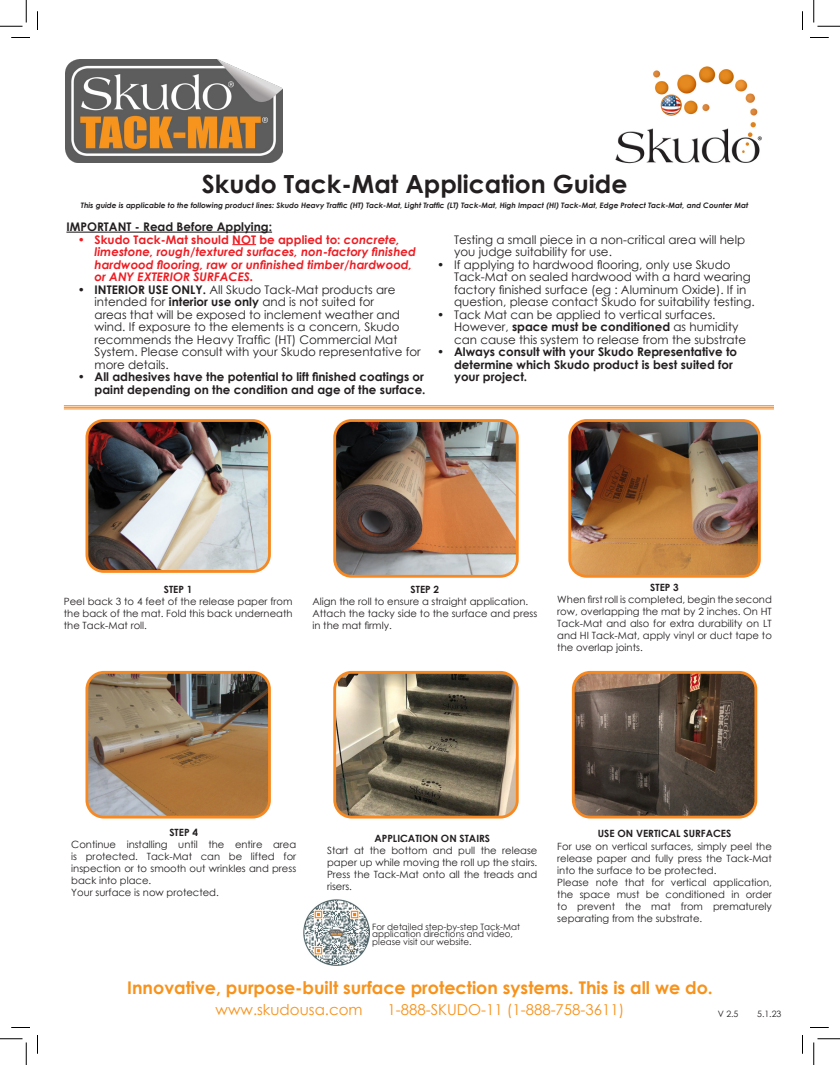
<style>
.page{position:relative;width:840px;height:1065px;background:#fff}
.page>*{position:absolute;margin:0;border:0;box-sizing:border-box;transform-origin:0 0}
.t1{font:700 25px "Century Gothic";color:#231f20}
.t2{font:700 17.5px "Century Gothic";color:#f7931d}
.t3{font:15px "Century Gothic";color:#f7931d}
.t4{font:11.88px/12.5px "Century Gothic";color:#231f20}
.t5{font:700 11.88px/12.5px "Century Gothic";color:#231f20;text-align:right}
.t6{font:italic 700 11.88px/12.5px "Century Gothic";color:#ee1d23}
.t7{font:10px/12px "Century Gothic";color:#231f20;text-align:justify}
.t8{font:700 10px "Century Gothic";color:#231f20}
.t9{font:8.75px/7.5px "Century Gothic";color:#231f20}
.t10{font:italic 700 7.5px "Century Gothic";color:#231f20}
.s1{font-style:normal}
.s2{font-weight:700}
</style>
<div class="page">
<img style="left:615px;top:66px;width:147px;height:98px">
<div style="left:607px;top:58px;width:166px;height:120px;border:1px solid #fff;border-radius:5px"></div>
<img style="left:66px;top:59px;width:216px;height:103px">
<img style="left:89px;top:423px;width:178px;height:146px">
<div style="left:85px;top:419px;width:186px;height:154px;border:3px solid #f68922;border-radius:17px"></div>
<hr style="left:66px;top:232px;width:206px;height:1px;background:#231f20">
<svg style="left:232px;top:244px;width:24px;height:1px"></svg>
<hr style="left:64px;top:405px;width:710px;height:1px;background:#f68922">
<hr style="left:64px;top:407px;width:710px;height:1px;background:#f68922">
<hr style="left:64px;top:409px;width:710px;height:1px;background:#f68922">
<img style="left:337px;top:423px;width:178px;height:151px">
<div style="left:333px;top:419px;width:186px;height:159px;border:3px solid #f68922;border-radius:17px"></div>
<img style="left:572px;top:423px;width:185px;height:151px">
<div style="left:568px;top:419px;width:193px;height:159px;border:3px solid #f68922;border-radius:17px"></div>
<img style="left:89px;top:675px;width:178px;height:140px">
<div style="left:85px;top:671px;width:186px;height:148px;border:3px solid #f68922;border-radius:17px"></div>
<img style="left:337px;top:675px;width:178px;height:140px">
<div style="left:333px;top:671px;width:186px;height:148px;border:3px solid #f68922;border-radius:17px"></div>
<img style="left:304px;top:900px;width:66px;height:66px">
<img style="left:576px;top:674px;width:180px;height:141px">
<div style="left:572px;top:671px;width:185px;height:148px;border:3px solid #f68922;border-radius:17px"></div>
<svg style="left:11px;top:37px;width:19px;height:1px"></svg>
<svg style="left:810px;top:37px;width:19px;height:1px"></svg>
<svg style="left:11px;top:1027px;width:19px;height:1px"></svg>
<svg style="left:810px;top:1027px;width:19px;height:1px"></svg>
<svg style="left:37px;top:11px;width:1px;height:19px"></svg>
<svg style="left:37px;top:1035px;width:1px;height:19px"></svg>
<svg style="left:802px;top:11px;width:1px;height:19px"></svg>
<svg style="left:802px;top:1035px;width:1px;height:19px"></svg>
<svg style="left:0;top:0;width:27px;height:27px"></svg>
<svg style="left:0;top:1039px;width:27px;height:26px"></svg>
<svg style="left:814px;top:0;width:26px;height:27px"></svg>
<svg style="left:814px;top:1039px;width:26px;height:26px"></svg>
<p class="t1" style="left:202px;top:165px;width:427px">Skudo Tack-Mat Application Guide</p>
<p class="t10" style="left:81px;top:200px;width:669px">This guide is applicable to the following product lines: Skudo Heavy Traffic (HT) Tack-Mat, Light Traffic (LT) Tack-Mat, High Impact (HI) Tack-Mat, Edge Protect Tack-Mat, and Counter Mat</p>
<p class="t5" style="left:66px;top:220px;width:207px">IMPORTANT - Read Before Applying:</p>
<p class="t6" style="left:95px;top:232px;width:323px;text-indent:-17px"><span class="s1">• Skudo Tack-Mat should NOT be applied to:</span> concrete, limestone, rough/textured surfaces, non-factory finished hardwood flooring, raw or unfinished timber/hardwood, or ANY EXTERIOR SURFACES.</p>
<p class="t4" style="left:95px;top:283px;width:328px;text-indent:-17px"><span class="s2">• INTERIOR USE ONLY.</span> All Skudo Tack-Mat products are intended for <span class="s2">interior use only</span> and is not suited for<br>areas that will be exposed to inclement weather and wind. If exposure to the elements is a concern, Skudo recommends the Heavy Traffic (HT) Commercial Mat System. Please consult with your Skudo representative for more details.</p>
<p class="t5" style="left:78px;top:370px;width:349px">• All adhesives have the potential to lift finished coatings or paint depending on the condition and age of the surface.</p>
<p class="t4" style="left:454px;top:233px;width:293px">Testing a small piece in a non-critical area will help you judge suitability for use.</p>
<p class="t4" style="left:454px;top:258px;width:302px;text-indent:-17px">• If applying to hardwood flooring, only use Skudo Tack-Mat on sealed hardwood with a hard wearing factory finished surface (eg : Aluminum Oxide). If in question, please contact Skudo for suitability testing.</p>
<p class="t4" style="left:454px;top:308px;width:294px;text-indent:-17px">• Tack Mat can be applied to vertical surfaces.<br>However, <span class="s2">space must be conditioned</span> as humidity can cause this system to release from the substrate</p>
<p class="t5" style="left:454px;top:345px;width:285px;text-align:left;text-indent:-17px">• Always consult with your Skudo Representative to determine which Skudo product is best suited for your project.</p>
<p class="t8" style="left:164px;top:581px;width:30px">STEP 1</p>
<p class="t7" style="left:64px;top:595px;width:230px">Peel back 3 to 4 feet of the release paper from the back of the mat. Fold this back underneath the Tack-Mat roll.</p>
<p class="t8" style="left:411px;top:581px;width:30px">STEP 2</p>
<p class="t7" style="left:312px;top:595px;width:217px">Align the roll to ensure a straight application.</p>
<p class="t7" style="left:312px;top:607px;width:227px">Attach the tacky side to the surface and press in the mat firmly.</p>
<p class="t8" style="left:650px;top:580px;width:30px">STEP 3</p>
<p class="t7" style="left:557px;top:593px;width:216px">When first roll is completed, begin the second row, overlapping the mat by 2 inches. On HT Tack-Mat and also for extra durability on LT and HI Tack-Mat, apply vinyl or duct tape to the overlap joints.</p>
<p class="t8" style="left:169px;top:824px;width:30px">STEP 4</p>
<p class="t7" style="left:71px;top:838px;width:227px">Continue installing until the entire area is protected. Tack-Mat can be lifted for inspection or to smooth out wrinkles and press back into place.</p>
<p class="t7" style="left:71px;top:886px;width:149px">Your surface is now protected.</p>
<p class="t8" style="left:374px;top:830px;width:117px">APPLICATION ON STAIRS</p>
<p class="t7" style="left:327px;top:844px;width:212px">Start at the bottom and pull the release paper up while moving the roll up the stairs.<br>Press the Tack-Mat onto all the treads and risers.</p>
<p class="t9" style="left:372px;top:923px;width:149px">For detailed step-by-step Tack-Mat application directions and video, please visit our website.</p>
<p class="t8" style="left:598px;top:826px;width:135px">USE ON VERTICAL SURFACES</p>
<p class="t7" style="left:557px;top:840px;width:216px">For use on vertical surfaces, simply peel the release paper and fully press the Tack-Mat into the surface to be protected.</p>
<p class="t7" style="left:557px;top:876px;width:216px">Please note that for vertical application, the space must be conditioned in order to prevent the mat from prematurely separating from the substrate.</p>
<p class="t2" style="left:127px;top:974px;width:587px">Innovative, purpose-built surface protection systems. This is all we do.</p>
<p class="t3" style="left:216px;top:999px;width:149px">www.skudousa.com</p>
<p class="t3" style="left:388px;top:999px;width:238px">1-888-SKUDO-11 (1-888-758-3611)</p>
<p class="t9" style="left:718px;top:1010px;width:22px">V 2.5</p>
<p class="t9" style="left:757px;top:1010px;width:26px">5.1.23</p>
</div>
